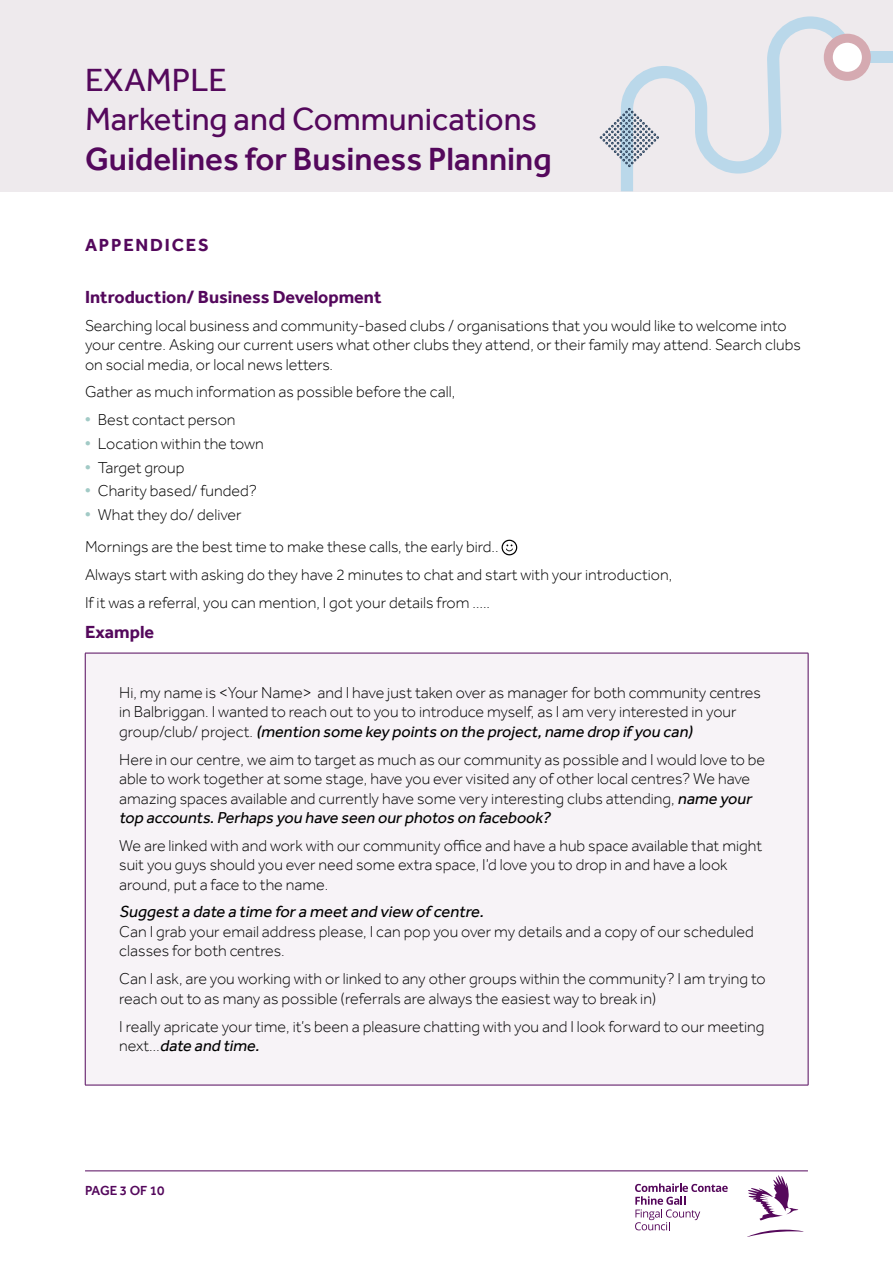
<style>
.page{position:relative;width:893px;height:1263px;background:#fff}
.page>*{position:absolute;margin:0;border:0;box-sizing:border-box;transform-origin:0 0}
.t1{font:33px/39.6px "Effra";color:#54085c}
.t2{font:500 33px "Effra";color:#54085c}
.t3{font:700 18px "Effra";color:#54085c}
.t4{font:700 18px "Effra";letter-spacing:.1em;color:#54085c}
.t5{font:italic 16.5px "Effra";color:#000}
.t6{font:300 16.2px/19.5px "Effra";color:#000}
.t7{font:500 13.5px "Effra";color:#54085c}
.s1{font-weight:400;font-style:italic}
</style>
<div class="page">
<div style="left:0;top:0;width:893px;height:191px;background:#eeeaed"></div>
<div style="left:841px;top:51px;width:52px;height:12px;background:#bad8ea"></div>
<svg style="left:600px;top:16px;width:259px;height:175px"></svg>
<div style="left:828px;top:38px;width:38px;height:38px;background:#fff;border-radius:50%"></div>
<div style="left:824px;top:34px;width:47px;height:47px;border:9px solid #d5aab1;border-radius:50%"></div>
<hr style="left:85px;top:1170px;width:723px;height:1px;background:#54085c">
<svg style="left:635px;top:1183px;width:93px;height:47px"></svg>
<svg style="left:748px;top:1175px;width:50px;height:45px"></svg>
<svg style="left:747px;top:1230px;width:56px;height:7px"></svg>
<svg style="left:501px;top:539px;width:16px;height:16px"></svg>
<div style="left:85px;top:653px;width:723px;height:432px;background:#f7f3f7"></div>
<hr style="left:85px;top:653px;width:723px;height:1px;background:#54085c">
<hr style="left:85px;top:653px;width:1px;height:432px;background:#54085c">
<hr style="left:808px;top:653px;width:1px;height:432px;background:#54085c">
<hr style="left:85px;top:1085px;width:723px;height:1px;background:#54085c">
<h1 class="t1" style="left:85px;top:60px;width:454px">EXAMPLE<br>Marketing and Communications</h1>
<h1 class="t2" style="left:85px;top:139px;width:468px">Guidelines for Business Planning</h1>
<p class="t4" style="left:85px;top:234px;width:125px">APPENDICES</p>
<p class="t3" style="left:85px;top:286px;width:298px">Introduction/ Business Development</p>
<p class="t6" style="left:85px;top:315px;width:717px">Searching local business and community-based clubs / organisations that you would like to welcome into your centre. Asking our current users what other clubs they attend, or their family may attend. Search clubs on social media, or local news letters.</p>
<p class="t6" style="left:85px;top:382px;width:372px">Gather as much information as possible before the call,</p>
<p class="t6" style="left:85px;top:410px;width:152px"><sup>●</sup> Best contact person</p>
<p class="t6" style="left:85px;top:434px;width:180px"><sup>●</sup> Location within the town</p>
<p class="t6" style="left:85px;top:457px;width:101px"><sup>●</sup> Target group</p>
<p class="t6" style="left:85px;top:481px;width:173px"><sup>●</sup> Charity based/ funded?</p>
<p class="t6" style="left:85px;top:498px;width:415px;line-height:32.2px"><sup>●</sup> What they do/ deliver<br>Mornings are the best time to make these calls, the early bird..</p>
<p class="t6" style="left:85px;top:561px;width:589px;line-height:27.9px">Always start with asking do they have 2 minutes to chat and start with your introduction,<br>If it was a referral, you can mention, I got your details from …..</p>
<p class="t3" style="left:85px;top:622px;width:71px">Example</p>
<p class="t6" style="left:119px;top:682px;width:643px">Hi, my name is &lt;Your Name&gt; and I have just taken over as manager for both community centres in Balbriggan. I wanted to reach out to you to introduce myself, as I am very interested in your<br>g ro u p /c l u b / p roj e c t . <span class="s1">(mentionsomekeypointsontheproject,namedropifyoucan)</span></p>
<p class="t6" style="left:119px;top:749px;width:647px">Here in our centre, we aim to target as much as our community as possible and I would love to be able to work together at some stage, have you ever visited any of other local centres? We have amazing spaces available and currently have some very interesting clubs attending, <span class="s1">nameyour topaccounts.Perhapsyouhaveseenourphotosonfacebook?</span></p>
<p class="t6" style="left:119px;top:836px;width:644px">We are linked with and work with our community office and have a hub space available that might suit you guys should you ever need some extra space, I’d love you to drop in and have a look around, put a face to the name.</p>
<p class="t5" style="left:119px;top:902px;width:371px">Suggestadateatimeforameetandview ofcentre.</p>
<p class="t6" style="left:119px;top:921px;width:636px">Can I grab your email address please, I can pop you over my details and a copy of our scheduled classes for both centres.</p>
<p class="t6" style="left:119px;top:969px;width:648px">Can I ask, are you working with or linked to any other groups within the community? I am trying to reach out to as many as possible (referrals are always the easiest way to break in)</p>
<p class="t6" style="left:119px;top:1016px;width:647px">I really apricate your time, it’s been a pleasure chatting with you and I look forward to our meeting n ext … <span class="s1">dateandtime.</span></p>
<p class="t7" style="left:85px;top:1182px;width:81px">PAGE 3 OF 10</p>
</div>
